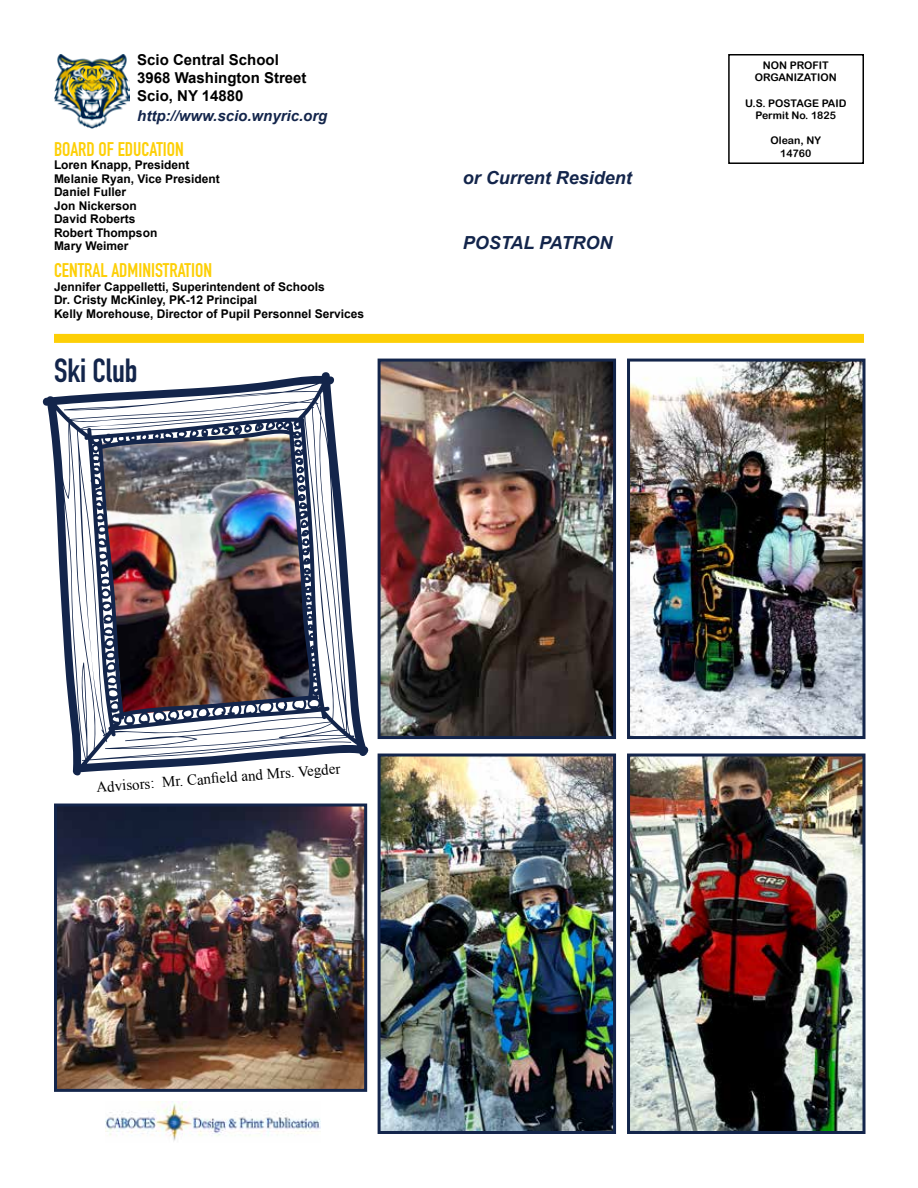
<style>
.page{position:relative;width:918px;height:1188px;background:#fff}
.page>*{position:absolute;margin:0;border:0;box-sizing:border-box;transform-origin:0 0}
.t1{font:700 33px "DIN Condensed";color:#13254b}
.t2{font:700 19.5px "DIN Condensed";color:#fdcf06}
.t3{font:italic 700 18px "Arial";color:#13254b}
.t4{font:700 15px/18px "Arial";color:#000}
.t5{font:15px "Times New Roman";color:#000}
.t6{font:italic 700 15px "Arial";color:#13254b}
.t7{font:700 12px/13.5px "Arial";color:#000}
.t8{font:10.5px/12.6px "Arial Rounded MT Bold";color:#000;text-align:center}
</style>
<div class="page">
<div style="left:54px;top:334px;width:810px;height:9px;background:#fdcf06"></div>
<div style="left:728px;top:54px;width:136px;height:110px;border:2px solid #000"></div>
<img style="left:54px;top:54px;width:76px;height:74px">
<img style="left:105px;top:1102px;width:216px;height:39px">
<img style="left:42px;top:372px;width:327px;height:404px">
<img style="left:382px;top:363px;width:230px;height:372px">
<div style="left:378px;top:359px;width:238px;height:380px;border:3px solid #13254b"></div>
<img style="left:382px;top:758px;width:230px;height:372px">
<div style="left:378px;top:754px;width:238px;height:380px;border:3px solid #13254b"></div>
<img style="left:58px;top:808px;width:305px;height:280px">
<div style="left:54px;top:804px;width:313px;height:288px;border:3px solid #13254b"></div>
<img style="left:631px;top:363px;width:231px;height:372px">
<div style="left:627px;top:359px;width:239px;height:380px;border:3px solid #13254b"></div>
<img style="left:631px;top:758px;width:231px;height:372px">
<div style="left:627px;top:754px;width:239px;height:380px;border:3px solid #13254b"></div>
<p class="t4" style="left:137px;top:51px;width:171px">Scio Central School<br>3968 Washington Street<br>Scio, NY 14880</p>
<p class="t6" style="left:137px;top:106px;width:192px">http://www.scio.wnyric.org</p>
<h2 class="t2" style="left:54px;top:136px;width:131px">BOARD OF EDUCATION</h2>
<p class="t7" style="left:54px;top:159px;width:167px">Loren Knapp, President<br>Melanie Ryan, Vice President<br>Daniel Fuller<br>Jon Nickerson<br>David Roberts<br>Robert Thompson<br>Mary Weimer</p>
<h2 class="t2" style="left:54px;top:257px;width:160px">CENTRAL ADMINISTRATION</h2>
<p class="t7" style="left:54px;top:280px;width:312px">Jennifer Cappelletti, Superintendent of Schools<br>Dr. Cristy McKinley, PK-12 Principal<br>Kelly Morehouse, Director of Pupil Personnel Services</p>
<h1 class="t1" style="left:54px;top:348px;width:85px">Ski Club</h1>
<h3 class="t3" style="left:463px;top:166px;width:171px">or Current Resident</h3>
<h3 class="t3" style="left:463px;top:231px;width:151px">POSTAL PATRON</h3>
<p class="t8" style="left:755px;top:59px;width:84px">NON PROFIT<br>ORGANIZATION</p>
<p class="t8" style="left:745px;top:97px;width:103px">U.S. POSTAGE PAID<br>Permit No. 1825</p>
<p class="t8" style="left:771px;top:134px;width:52px">Olean, NY<br>14760</p>
<p class="t5" style="left:96px;top:778px;width:246px;rotate:-5deg">Advisors: Mr. Canfi eld and Mrs. Vegder</p>
</div>
